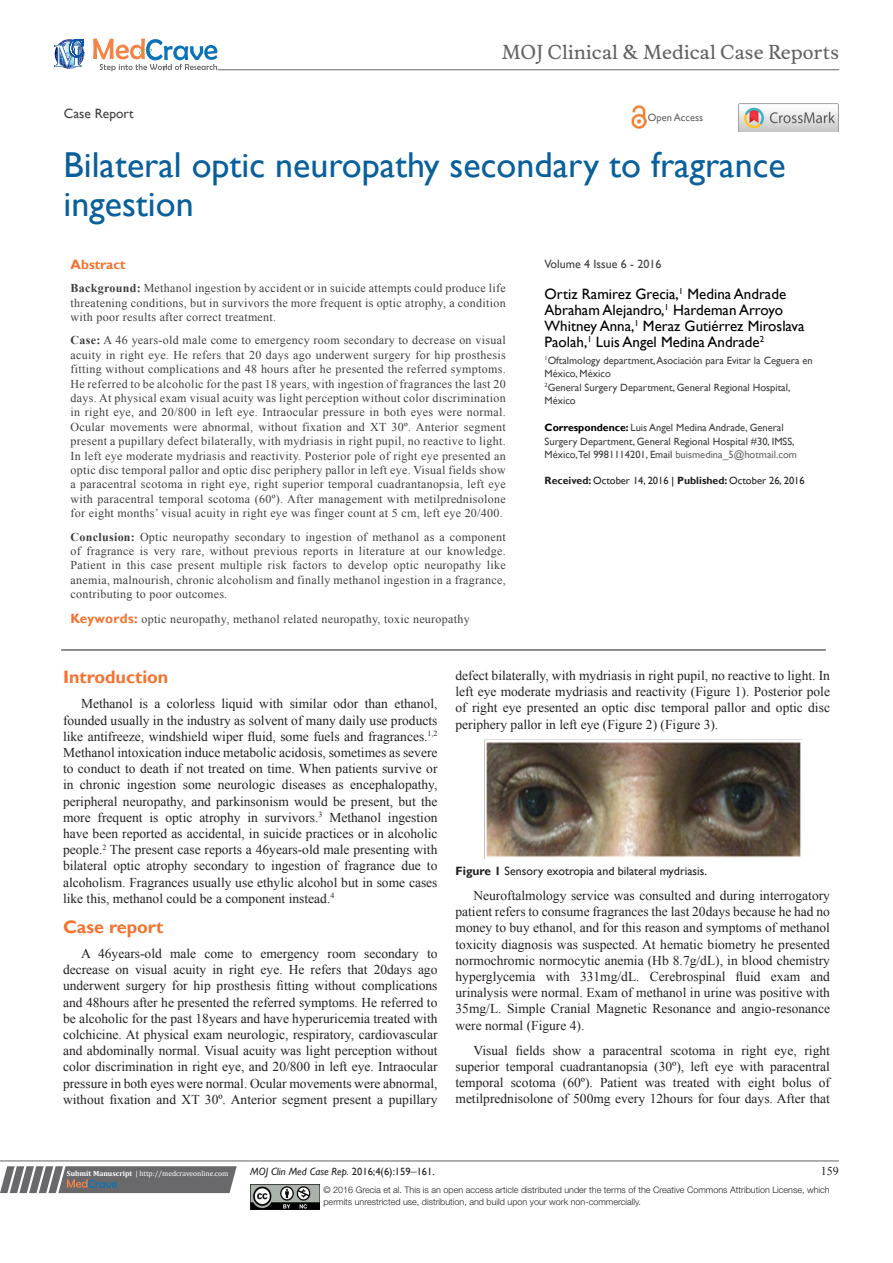
<style>
.page{position:relative;width:893px;height:1263px;background:#fff}
.page>*{position:absolute;margin:0;border:0;box-sizing:border-box;transform-origin:0 0}
.t1{font:36px/39px "Gill Sans";color:#085f9c}
.t2{font:18.6px "Musee";color:#636366}
.List_Paragraph{font:700 18px "Gill Sans";color:#f37331}
.t3{font:15px/16.2px "Gill Sans";color:#000}
.t4{font:13.5px/16.2px "Times New Roman";color:#231f20;text-align:justify}
.t5{font:13.5px "Gill Sans";color:#3e3e3f}
.t6{font:700 13.5px "Gill Sans";color:#f37331}
.t7{font:12px/14.4px "Times New Roman";letter-spacing:.025em;color:#3e3e3f;text-align:justify}
.t8{font:12px "Gill Sans";color:#231f20}
.t9{font:12px "Gill Sans";color:#3e3e3f}
.t10{font:12px "Times New Roman";color:#231f20}
.t11{font:10.5px/13.5px "Gill Sans";color:#3e3e3f}
.t12{font:10.5px "Gill Sans";color:#231f20}
.t13{font:italic 10.5px "Gill Sans";color:#231f20}
.t14{font:10.5px "Gill Sans";color:#636366}
.t15{font:300 9px/12px "Helvetica Neue LT Std";color:#231f20}
.t16{font:7.5px "Cambria";color:#fff}
.s1{font-weight:700;color:#000}
.s2{color:#636366}
.s3{font-weight:700}
.s4{color:#000}
.s5{font-family:"Gill Sans";font-weight:700;font-size:13.5px;color:#f37331}
.s6{font-style:normal}
.s7{font-family:"Times New Roman";font-style:normal;font-size:12px}
</style>
<div class="page">
<svg style="left:0;top:1166px;width:237px;height:27px;background:#78787a"></svg>
<hr style="left:0;top:1161px;width:839px;height:1px;background:#626465">
<hr style="left:61px;top:650px;width:765px;height:1px;background:#231f20">
<img style="left:250px;top:1185px;width:69px;height:24px">
<svg style="left:54px;top:39px;width:30px;height:30px"></svg>
<svg style="left:93px;top:38px;width:124px;height:33px"></svg>
<hr style="left:218px;top:70px;width:621px;height:1px;background:#626465">
<img style="left:631px;top:105px;width:16px;height:24px">
<img style="left:739px;top:104px;width:99px;height:28px">
<img style="left:485px;top:739px;width:317px;height:119px">
<p class="t2" style="left:502px;top:41px;width:339px">MOJ Clinical &amp; Medical Case Reports</p>
<p class="t5" style="left:64px;top:105px;width:71px">Case Report</p>
<p class="t14" style="left:648px;top:112px;width:57px">Open Access</p>
<p class="t1" style="left:64px;top:146px;width:724px">Bilateral optic neuropathy secondary to fragrance ingestion</p>
<p class="t9" style="left:545px;top:257px;width:118px">Volume 4 Issue 6 - 2016</p>
<p class="t3" style="left:545px;top:286px;width:261px">Ortiz Ramirez Grecia,<sup>1</sup> Medina Andrade Abraham Alejandro,<sup>1</sup> Hardeman Arroyo Whitney Anna,<sup>1</sup> Meraz Gutiérrez Miroslava Paolah,<sup>1</sup> Luis Angel Medina Andrade<sup>2</sup></p>
<p class="t11" style="left:545px;top:354px;width:270px"><sup>1</sup>Oftalmology department, Asociación para Evitar la Ceguera en<br>México, México</p>
<p class="t11" style="left:545px;top:381px;width:247px"><sup>2</sup>General Surgery Department, General Regional Hospital,<br>México</p>
<p class="t11" style="left:545px;top:421px;width:254px"><span class="s1">Correspondence:</span> Luis Angel Medina Andrade, General<br>Surgery Department, General Regional Hospital #30, IMSS,<br>México,Tel 9981114201, Email <span class="s2">buismedina_5@hotmail.com</span></p>
<p class="t12" style="left:545px;top:475px;width:262px"><span class="s3">Received:</span> October 14, 2016 <span class="s4">|</span> <span class="s3">Published:</span> October 26, 2016</p>
<p class="t6" style="left:71px;top:256px;width:57px">Abstract</p>
<p class="t7" style="left:71px;top:281px;width:437px"><span class="s3">Background:</span> Methanol ingestion by accident or in suicide attempts could produce life threatening conditions, but in survivors the more frequent is optic atrophy, a condition with poor results after correct treatment.</p>
<p class="t7" style="left:71px;top:333px;width:437px"><span class="s3">Case:</span> A 46 years-old male come to emergency room secondary to decrease on visual acuity in right eye. He refers that 20 days ago underwent surgery for hip prosthesis fitting without complications and 48 hours after he presented the referred symptoms.<br>He referred to be alcoholic for the past 18 years, with ingestion of fragrances the last 20 days. At physical exam visual acuity was light perception without color discrimination in right eye, and 20/800 in left eye. Intraocular pressure in both eyes were normal.<br>Ocular movements were abnormal, without fixation and XT 30º. Anterior segment present a pupillary defect bilaterally, with mydriasis in right pupil, no reactive to light.<br>In left eye moderate mydriasis and reactivity. Posterior pole of right eye presented an optic disc temporal pallor and optic disc periphery pallor in left eye. Visual fields show a paracentral scotoma in right eye, right superior temporal cuadrantanopsia, left eye with paracentral temporal scotoma (60º). After management with metilprednisolone for eight months’ visual acuity in right eye was finger count at 5 cm, left eye 20/400.</p>
<p class="t7" style="left:71px;top:529px;width:437px"><span class="s3">Conclusion:</span> Optic neuropathy secondary to ingestion of methanol as a component of fragrance is very rare, without previous reports in literature at our knowledge.<br>Patient in this case present multiple risk factors to develop optic neuropathy like anemia, malnourish, chronic alcoholism and finally methanol ingestion in a fragrance, contributing to poor outcomes.</p>
<p class="t7" style="left:71px;top:612px;width:401px"><span class="s5">Keywords:</span> optic neuropathy, methanol related neuropathy, toxic neuropathy</p>
<p class="List_Paragraph" style="left:63px;top:666px;width:107px">Introduction</p>
<p class="t4" style="left:63px;top:695px;width:376px;text-indent:18px">Methanol is a colorless liquid with similar odor than ethanol, founded usually in the industry as solvent of many daily use products like antifreeze, windshield wiper fluid, some fuels and fragrances.<sup>1,2<br></sup>Methanol intoxication induce metabolic acidosis, sometimes as severe to conduct to death if not treated on time. When patients survive or in chronic ingestion some neurologic diseases as encephalopathy, peripheral neuropathy, and parkinsonism would be present, but the more frequent is optic atrophy in survivors.<sup>3</sup> Methanol ingestion have been reported as accidental, in suicide practices or in alcoholic people.<sup>2</sup> The present case reports a 46years-old male presenting with bilateral optic atrophy secondary to ingestion of fragrance due to alcoholism. Fragrances usually use ethylic alcohol but in some cases like this, methanol could be a component instead.<sup>4</sup></p>
<p class="List_Paragraph" style="left:63px;top:916px;width:102px">Case report</p>
<p class="t4" style="left:63px;top:945px;width:376px;text-indent:18px">A 46years-old male come to emergency room secondary to decrease on visual acuity in right eye. He refers that 20days ago underwent surgery for hip prosthesis fitting without complications and 48hours after he presented the referred symptoms. He referred to be alcoholic for the past 18years and have hyperuricemia treated with colchicine. At physical exam neurologic, respiratory, cardiovascular and abdominally normal. Visual acuity was light perception without color discrimination in right eye, and 20/800 in left eye. Intraocular pressure in both eyes were normal. Ocular movements were abnormal, without fixation and XT 30º. Anterior segment present a pupillary</p>
<p class="t4" style="left:455px;top:667px;width:376px">defect bilaterally, with mydriasis in right pupil, no reactive to light. In left eye moderate mydriasis and reactivity (Figure 1). Posterior pole of right eye presented an optic disc temporal pallor and optic disc periphery pallor in left eye (Figure 2) (Figure 3).</p>
<p class="t8" style="left:455px;top:864px;width:253px"><span class="s3">Figure 1</span> Sensory exotropia and bilateral mydriasis.</p>
<p class="t4" style="left:455px;top:887px;width:376px;text-indent:18px">Neuroftalmology service was consulted and during interrogatory patient refers to consume fragrances the last 20days because he had no money to buy ethanol, and for this reason and symptoms of methanol toxicity diagnosis was suspected. At hematic biometry he presented normochromic normocytic anemia (Hb 8.7g/dL), in blood chemistry hyperglycemia with 331mg/dL. Cerebrospinal fluid exam and urinalysis were normal. Exam of methanol in urine was positive with 35mg/L. Simple Cranial Magnetic Resonance and angio-resonance were normal (Figure 4).</p>
<p class="t4" style="left:455px;top:1042px;width:376px;text-indent:18px">Visual fields show a paracentral scotoma in right eye, right superior temporal cuadrantanopsia (30º), left eye with paracentral temporal scotoma (60º). Patient was treated with eight bolus of metilprednisolone of 500mg every 12hours for four days. After that</p>
<p class="t16" style="left:67px;top:1169px;width:163px"><span class="s3">Submit Manuscript</span> | http://medcraveonline.com</p>
<p class="t13" style="left:250px;top:1165px;width:186px">MOJ Clin Med Case Rep. <span class="s6">2016;4(6):159</span><span class="s7">‒</span><span class="s6">161.</span></p>
<p class="t10" style="left:821px;top:1163px;width:19px">159</p>
<p class="t15" style="left:323px;top:1183px;width:508px">© 2016 Grecia et al. This is an open access article distributed under the terms of the Creative Commons Attribution License, which permits unrestricted use, distribution, and build upon your work non-commercially.</p>
</div>
